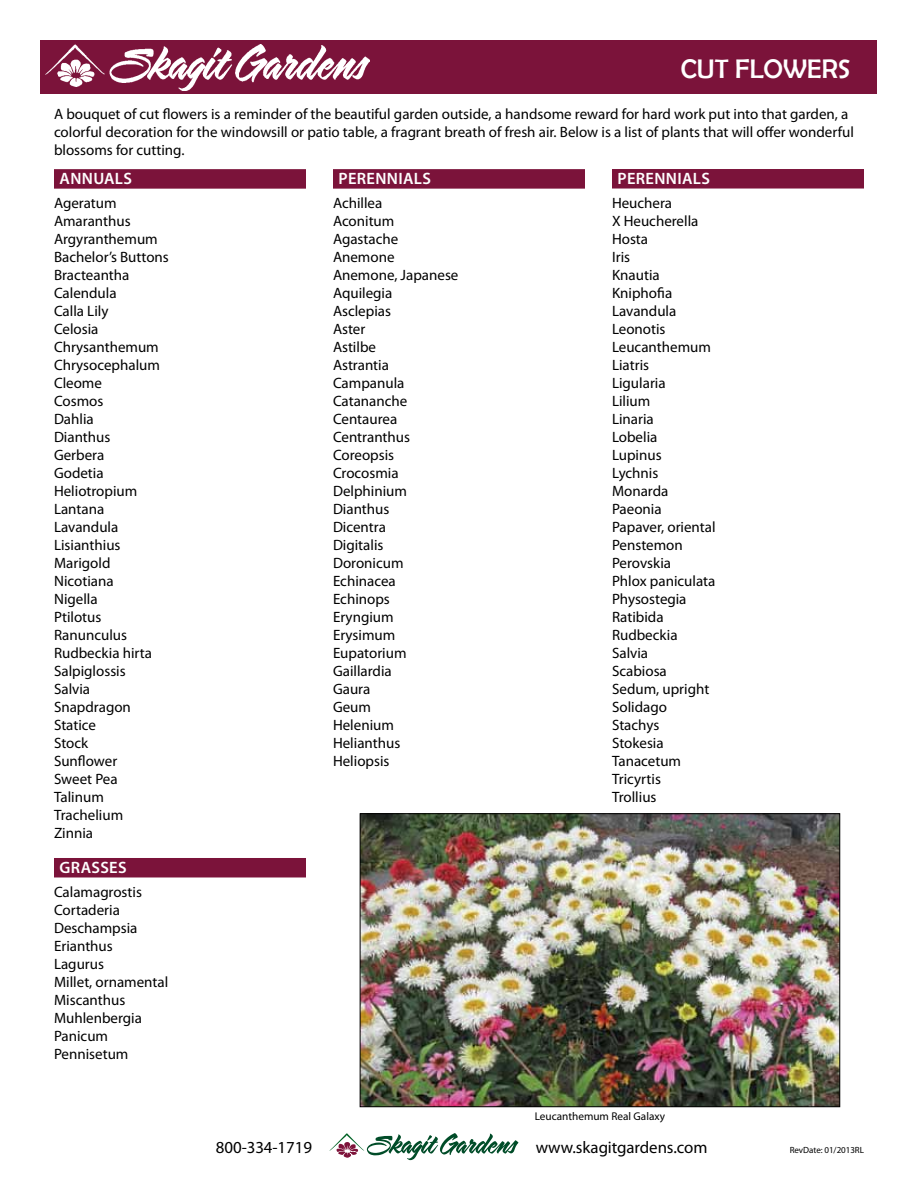
<style>
.page{position:relative;width:918px;height:1188px;background:#fff}
.page>*{position:absolute;margin:0;border:0;box-sizing:border-box;transform-origin:0 0}
.t1{font:27px "Berlin Sans FB";color:#fff}
.t2{font:16.8px "Myriad Pro";letter-spacing:-.005em;color:#000}
.t3{font:600 16.5px "Myriad Pro";letter-spacing:.02em;color:#fff}
.t4{font:15px/18px "Myriad Pro";color:#000}
.t5{font:11.25px "Myriad Pro";color:#000}
.t6{font:9px "Myriad Pro";letter-spacing:-.005em;color:#000}
</style>
<div class="page">
<div style="left:40px;top:40px;width:838px;height:54px;background:#7b133a"></div>
<svg style="left:329px;top:1133px;width:189px;height:27px"></svg>
<img style="left:45px;top:44px;width:324px;height:47px">
<div style="left:54px;top:169px;width:252px;height:20px;background:#7b133a"></div>
<div style="left:54px;top:858px;width:252px;height:19px;background:#7b133a"></div>
<div style="left:333px;top:169px;width:252px;height:20px;background:#7b133a"></div>
<div style="left:612px;top:169px;width:252px;height:20px;background:#7b133a"></div>
<img style="left:362px;top:815px;width:476px;height:290px">
<div style="left:360px;top:813px;width:480px;height:294px;border:1px solid #000"></div>
<h1 class="t1" style="left:681px;top:54px;width:171px">CUT FLOWERS</h1>
<p class="t4" style="left:54px;top:105px;width:801px">A bouquet of cut flowers is a reminder of the beautiful garden outside, a handsome reward for hard work put into that garden, a colorful decoration for the windowsill or patio table, a fragrant breath of fresh air. Below is a list of plants that will offer wonderful blossoms for cutting.</p>
<p class="t3" style="left:60px;top:168px;width:74px">ANNUALS</p>
<p class="t4" style="left:54px;top:193px;width:116px">Ageratum<br>Amaranthus<br>Argyranthemum<br>Bachelor’s Buttons<br>Bracteantha<br>Calendula<br>Calla Lily<br>Celosia<br>Chrysanthemum<br>Chrysocephalum<br>Cleome<br>Cosmos<br>Dahlia<br>Dianthus<br>Gerbera<br>Godetia<br>Heliotropium<br>Lantana<br>Lavandula<br>Lisianthius<br>Marigold<br>Nicotiana<br>Nigella<br>Ptilotus<br>Ranunculus<br>Rudbeckia hirta<br>Salpiglossis<br>Salvia<br>Snapdragon<br>Statice<br>Stock<br>Sunflower<br>Sweet Pea<br>Talinum<br>Trachelium<br>Zinnia</p>
<p class="t3" style="left:60px;top:857px;width:69px">GRASSES</p>
<p class="t4" style="left:54px;top:882px;width:116px">Calamagrostis<br>Cortaderia<br>Deschampsia<br>Erianthus<br>Lagurus<br>Millet, ornamental<br>Miscanthus<br>Muhlenbergia<br>Panicum<br>Pennisetum</p>
<p class="t3" style="left:618px;top:168px;width:94px">PERENNIALS</p>
<p class="t4" style="left:612px;top:193px;width:105px">Heuchera<br>X Heucherella<br>Hosta<br>Iris<br>Knautia<br>Kniphofia<br>Lavandula<br>Leonotis<br>Leucanthemum<br>Liatris<br>Ligularia<br>Lilium<br>Linaria<br>Lobelia<br>Lupinus<br>Lychnis<br>Monarda<br>Paeonia<br>Papaver, oriental<br>Penstemon<br>Perovskia<br>Phlox paniculata<br>Physostegia<br>Ratibida<br>Rudbeckia<br>Salvia<br>Scabiosa<br>Sedum, upright<br>Solidago<br>Stachys<br>Stokesia<br>Tanacetum<br>Tricyrtis<br>Trollius</p>
<p class="t3" style="left:339px;top:168px;width:94px">PERENNIALS</p>
<p class="t4" style="left:333px;top:193px;width:127px">Achillea<br>Aconitum<br>Agastache<br>Anemone<br>Anemone, Japanese<br>Aquilegia<br>Asclepias<br>Aster<br>Astilbe<br>Astrantia<br>Campanula<br>Catananche<br>Centaurea<br>Centranthus<br>Coreopsis<br>Crocosmia<br>Delphinium<br>Dianthus<br>Dicentra<br>Digitalis<br>Doronicum<br>Echinacea<br>Echinops<br>Eryngium<br>Erysimum<br>Eupatorium<br>Gaillardia<br>Gaura<br>Geum<br>Helenium<br>Helianthus<br>Heliopsis</p>
<p class="t5" style="left:535px;top:1109px;width:132px">Leucanthemum Real Galaxy</p>
<p class="t2" style="left:216px;top:1137px;width:98px">800-334-1719</p>
<p class="t2" style="left:536px;top:1137px;width:173px">www.skagitgardens.com</p>
<p class="t6" style="left:790px;top:1145px;width:76px">RevDate: 01/2013RL</p>
</div>
